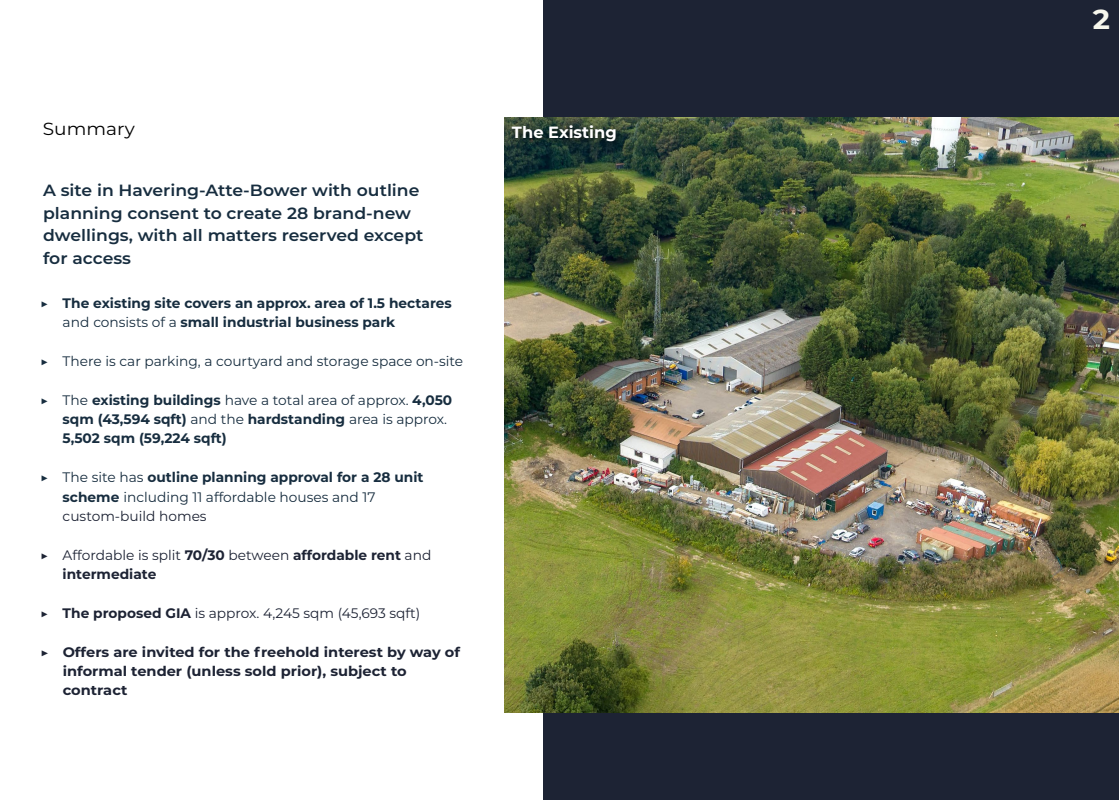
<style>
.page{position:relative;width:1119px;height:800px;background:#fff}
.page>*{position:absolute;margin:0;border:0;box-sizing:border-box;transform-origin:0 0}
.t1{font:700 27.5px "Montserrat";color:#f7f7ed;scale:1.06 1}
.t2{font:17.5px "Montserrat";color:#000;scale:1.06 1}
.t3{font:600 16.25px/22.5px "Montserrat";color:#172d3f;scale:1.06 1}
.t4{font:700 16.25px "Montserrat";color:#fff}
.t5{font:700 13.75px/19.4px "Montserrat";color:#172d3f}
.t6{font:13.75px/19.4px "Montserrat";color:#172d3f}
.t7{font:700 13.75px/19.4px "Montserrat";color:#1d2334;scale:1.06 1}
.t8{font:700 13.75px/19.4px "Montserrat";color:#1d2334}
.t9{font:13.75px "Montserrat";color:#1d2334}
.s1{font-weight:400}
.s2{font-weight:700}
.s3{color:#1d2334}
</style>
<div class="page">
<div style="left:543px;top:0;width:576px;height:800px;background:#1d2334"></div>
<img style="left:504px;top:118px;width:615px;height:594px">
<div style="left:507px;top:121px;width:117px;height:29px;background:#000;opacity:.75"></div>
<p class="t2" style="left:43px;top:117px;width:88px">Summary</p>
<p class="t4" style="left:512px;top:121px;width:106px">The Existing</p>
<p class="t3" style="left:43px;top:179px;width:360px">A site in Havering-Atte-Bower with outline planning consent to create 28 brand-new dwellings, with all matters reserved except for access</p>
<p class="t5" style="left:63px;top:293px;width:391px;text-indent:-22px"><span class="s1">▶</span> The existing site covers an approx. area of 1.5 hectares <span class="s1">and consists of a</span> small industrial business park</p>
<p class="t6" style="left:40px;top:351px;width:424px">▶ There is car parking, a courtyard and storage space on-site</p>
<p class="t5" style="left:63px;top:389px;width:391px;text-indent:-22px"><span class="s1">▶ The</span> existing buildings <span class="s1">have a total area of approx.</span> 4,050 sqm (43,594 sqft) <span class="s1">and the</span> hardstanding <span class="s1">area is approx.<br></span>5,502 sqm (59,224 sqft)</p>
<p class="t6" style="left:63px;top:467px;width:362px;text-indent:-22px">▶ The site has <span class="s2">outline planning approval for a 28 unit scheme</span> including 11 affordable houses and 17 <span class="s3">custom-build homes</span></p>
<p class="t8" style="left:63px;top:544px;width:370px;text-indent:-22px"><span class="s1">▶ Affordable is split</span> 70/30 <span class="s1">between</span> affordable rent <span class="s1">and </span>intermediate</p>
<p class="t9" style="left:40px;top:603px;width:382px">▶ <span class="s2">The proposed GIA</span> is approx. 4,245 sqm (45,693 sqft)</p>
<p class="t7" style="left:63px;top:641px;width:376px;text-indent:-23px"><span class="s1">▶</span> Offers are invited for the freehold interest by way of informal tender (unless sold prior), subject to contract</p>
<h1 class="t1" style="left:1093px;top:0;width:18px">2</h1>
</div>
